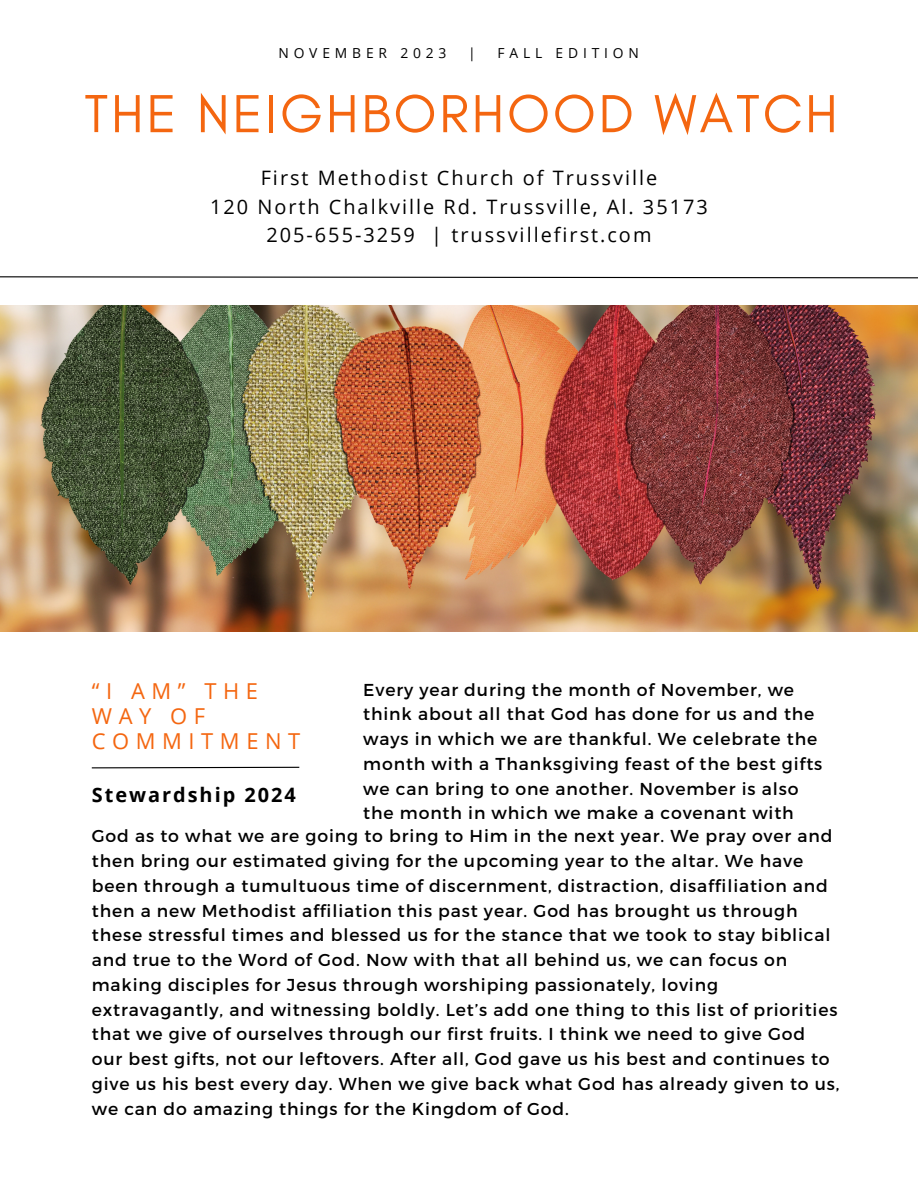
<style>
.page{position:relative;width:918px;height:1188px;background:#fff}
.page>*{position:absolute;margin:0;border:0;box-sizing:border-box;transform-origin:0 0}
.t1{font:54.6px "Glacial Indifference";letter-spacing:.05em;color:#f46610}
.t2{font:21.9px/24.8px "Open Sans";letter-spacing:.3em;color:#f46610}
.t3{font:19.95px "Open Sans";letter-spacing:.1em;color:#000}
.t4{font:700 19.95px "Open Sans";letter-spacing:.1em;color:#000}
.t5{font:17.25px/24.8px "Montserrat";letter-spacing:.05em;color:#000}
.t6{font:13.8px "Open Sans";letter-spacing:.35em;color:#000}
</style>
<div class="page">
<img style="left:0;top:305px;width:918px;height:326px">
<svg style="left:0;top:276px;width:918px;height:3px"></svg>
<svg style="left:91px;top:766px;width:209px;height:3px"></svg>
<p class="t6" style="left:278px;top:44px;width:170px">NOVEMBER 2023</p>
<p class="t6" style="left:468px;top:44px;width:9px">|</p>
<p class="t6" style="left:498px;top:44px;width:143px">FALL EDITION</p>
<p class="t1" style="left:84px;top:80px;width:755px">THE NEIGHBORHOOD WATCH</p>
<p class="t3" style="left:261px;top:164px;width:398px">First Methodist Church of Trussville</p>
<p class="t3" style="left:210px;top:192px;width:499px">120 North Chalkville Rd. Trussville, Al. 35173</p>
<p class="t3" style="left:266px;top:220px;width:387px">205-655-3259 | trussvillefirst.com</p>
<p class="t5" style="left:363px;top:676px;width:461px">Every year during the month of November, we think about all that God has done for us and the ways in which we are thankful. We celebrate the month with a Thanksgiving feast of the best gifts we can bring to one another. November is also the month in which we make a covenant with</p>
<p class="t5" style="left:92px;top:823px;width:749px">God as to what we are going to bring to Him in the next year. We pray over and then bring our estimated giving for the upcoming year to the altar. We have been through a tumultuous time of discernment, distraction, disaffiliation and then a new Methodist affiliation this past year. God has brought us through these stressful times and blessed us for the stance that we took to stay biblical and true to the Word of God. Now with that all behind us, we can focus on making disciples for Jesus through worshiping passionately, loving extravagantly, and witnessing boldly. Let’s add one thing to this list of priorities that we give of ourselves through our first fruits. I think we need to give God our best gifts, not our leftovers. After all, God gave us his best and continues to give us his best every day. When we give back what God has already given to us, we can do amazing things for the Kingdom of God.</p>
<p class="t2" style="left:92px;top:679px;width:210px">“I AM” THE<br>WAY OF<br>COMMITMENT</p>
<p class="t4" style="left:92px;top:781px;width:206px">Stewardship 2024</p>
</div>
